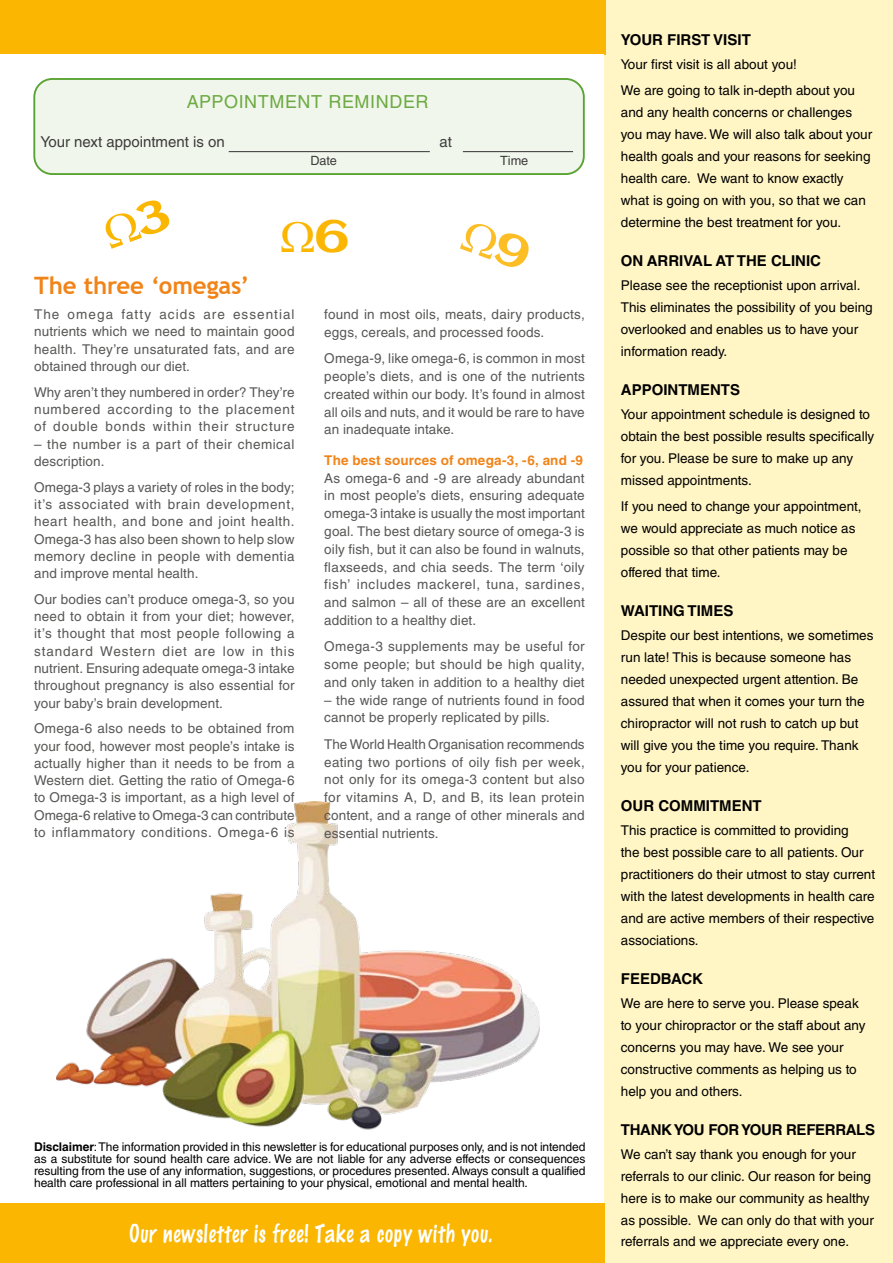
<style>
.page{position:relative;width:893px;height:1263px;background:#fff}
.page>*{position:absolute;margin:0;border:0;box-sizing:border-box;transform-origin:0 0}
.t1{font:45px "Aclonica";color:#fab600}
.t2{font:700 24px "Trebuchet MS";letter-spacing:-.005em;color:#f18419}
.t3{font:600 22.5px "Marker Art";letter-spacing:.04em;color:#fff}
.t4{font:18px "Helvetica LT Std";letter-spacing:.03em;color:#6eab44}
.t5{font:700 15px "Helvetica LT Std";color:#000}
.t6{font:15px "Helvetica LT Std";color:#3c3c3b}
.t7{font:700 15px "Helvetica LT Std";letter-spacing:-.02em;color:#000}
.t8{font:13.5px/17.2px "Helvetica LT Std";letter-spacing:.01em;color:#575756;text-align:justify}
.t9{font:13.5px/21.9px "Helvetica LT Std";color:#000}
.t10{font:13.5px/17.2px "Helvetica LT Std";letter-spacing:.035em;color:#575756}
.t11{font:700 13.5px "Helvetica LT Std";letter-spacing:.01em;color:#f18419}
.t12{font:12.75px "Helvetica LT Std";letter-spacing:-.01em;color:#3c3c3b}
.t13{font:12px/12px "Helvetica LT Std";letter-spacing:-.005em;color:#000;text-align:justify}
.s1{font-weight:700}
</style>
<div class="page">
<div style="left:605px;top:0;width:288px;height:1263px;background:#fff5c5"></div>
<div style="left:0;top:1203px;width:605px;height:60px;background:#fab600"></div>
<div style="left:0;top:0;width:605px;height:55px;background:#fab600"></div>
<div style="left:34px;top:79px;width:550px;height:95px;background:#f1f6ec;border-radius:18px"></div>
<div style="left:33px;top:78px;width:552px;height:97px;border:2px solid #58a332;border-radius:18px"></div>
<hr style="left:229px;top:151px;width:201px;height:1px;background:#333">
<hr style="left:463px;top:151px;width:110px;height:1px;background:#333">
<img style="left:56px;top:801px;width:483px;height:329px">
<h3 class="t4" style="left:187px;top:91px;width:243px">APPOINTMENT REMINDER</h3>
<p class="t6" style="left:41px;top:133px;width:186px">Your next appointment is on</p>
<p class="t6" style="left:439px;top:133px;width:14px">at</p>
<p class="t12" style="left:311px;top:153px;width:28px">Date</p>
<p class="t12" style="left:500px;top:153px;width:30px">Time</p>
<h2 class="t2" style="left:34px;top:271px;width:217px">The three ‘omegas’</h2>
<p class="t8" style="left:34px;top:306px;width:262px">The omega fatty acids are essential nutrients which we need to maintain good health. They’re unsaturated fats, and are obtained through our diet.</p>
<p class="t8" style="left:34px;top:383px;width:262px">Why aren’t they numbered in order? They’re numbered according to the placement of double bonds within their structure</p>
<p class="t10" style="left:34px;top:435px;width:262px">– the number is a part of their chemical description.</p>
<p class="t8" style="left:34px;top:478px;width:262px">Omega-3 plays a variety of roles in the body; it’s associated with brain development, heart health, and bone and joint health.<br>Omega-3 has also been shown to help slow memory decline in people with dementia and improve mental health.</p>
<p class="t8" style="left:34px;top:590px;width:262px">Our bodies can’t produce omega-3, so you need to obtain it from your diet; however, it’s thought that most people following a standard Western diet are low in this nutrient. Ensuring adequate omega-3 intake throughout pregnancy is also essential for your baby’s brain development.</p>
<p class="t8" style="left:34px;top:720px;width:262px">Omega-6 also needs to be obtained from your food, however most people’s intake is actually higher than it needs to be from a Western diet. Getting the ratio of Omega-6 to Omega-3 is important, as a high level of Omega-6 relative to Omega-3 can contribute to inflammatory conditions. Omega-6 is</p>
<h1 class="t1" style="left:314px;top:205px;width:37px">6</h1>
<p class="t8" style="left:324px;top:305px;width:262px;line-height:17.9px">found in most oils, meats, dairy products, eggs, cereals, and processed foods.</p>
<p class="t8" style="left:324px;top:349px;width:262px;line-height:17.9px">Omega-9, like omega-6, is common in most people’s diets, and is one of the nutrients created within our body. It’s found in almost all oils and nuts, and it would be rare to have an inadequate intake.</p>
<p class="t11" style="left:324px;top:452px;width:260px">The best sources of omega-3, -6, and -9</p>
<p class="t8" style="left:324px;top:469px;width:262px;line-height:17.9px">As omega-6 and -9 are already abundant in most people’s diets, ensuring adequate omega-3 intake is usually the most important goal. The best dietary source of omega-3 is oily fish, but it can also be found in walnuts, flaxseeds, and chia seeds. The term ‘oily fish’ includes mackerel, tuna, sardines, and salmon – all of these are an excellent addition to a healthy diet.</p>
<p class="t8" style="left:324px;top:638px;width:262px;line-height:17.9px">Omega-3 supplements may be useful for some people; but should be high quality, and only taken in addition to a healthy diet</p>
<p class="t8" style="left:324px;top:691px;width:262px;line-height:17.9px">– the wide range of nutrients found in food cannot be properly replicated by pills.</p>
<p class="t8" style="left:324px;top:735px;width:262px;line-height:17.9px">The World Health Organisation recommends eating two portions of oily fish per week, not only for its omega-3 content but also for vitamins A, D, and B, its lean protein content, and a range of other minerals and essential nutrients.</p>
<p class="t13" style="left:34px;top:1141px;width:553px"><span class="s1">Disclaimer</span>: The information provided in this newsletter is for educational purposes only, and is not intended as a substitute for sound health care advice. We are not liable for any adverse effects or consequences resulting from the use of any information, suggestions, or procedures presented. Always consult a qualified health care professional in all matters pertaining to your physical, emotional and mental health.</p>
<h3 class="t3" style="left:129px;top:1218px;width:365px">Our newsletter is free! Take a copy with you.</h3>
<p class="t5" style="left:621px;top:30px;width:131px">YOUR FIRST VISIT</p>
<p class="t9" style="left:621px;top:51px;width:236px;line-height:26.2px">Your first visit is all about you!<br>We are going to talk in-depth about you</p>
<p class="t9" style="left:621px;top:101px;width:253px">and any health concerns or challenges you may have. We will also talk about your health goals and your reasons for seeking health care. We want to know exactly what is going on with you, so that we can determine the best treatment for you.</p>
<p class="t5" style="left:621px;top:251px;width:202px">ON ARRIVAL AT THE CLINIC</p>
<p class="t9" style="left:621px;top:274px;width:253px">Please see the receptionist upon arrival.<br>This eliminates the possibility of you being overlooked and enables us to have your information ready.</p>
<p class="t5" style="left:621px;top:380px;width:121px">APPOINTMENTS</p>
<p class="t9" style="left:621px;top:403px;width:255px">Your appointment schedule is designed to obtain the best possible results specifically for you. Please be sure to make up any missed appointments.</p>
<p class="t9" style="left:621px;top:495px;width:242px">If you need to change your appointment, we would appreciate as much notice as possible so that other patients may be offered that time.</p>
<p class="t5" style="left:621px;top:601px;width:114px">WAITING TIMES</p>
<p class="t9" style="left:621px;top:624px;width:254px">Despite our best intentions, we sometimes run late! This is because someone has needed unexpected urgent attention. Be assured that when it comes your turn the chiropractor will not rush to catch up but will give you the time you require. Thank you for your patience.</p>
<p class="t5" style="left:621px;top:796px;width:142px">OUR COMMITMENT</p>
<p class="t9" style="left:621px;top:819px;width:256px">This practice is committed to providing<br>the best possible care to all patients. Our practitioners do their utmost to stay current with the latest developments in health care and are active members of their respective associations.</p>
<p class="t5" style="left:621px;top:969px;width:84px">FEEDBACK</p>
<p class="t9" style="left:621px;top:992px;width:246px">We are here to serve you. Please speak to your chiropractor or the staff about any concerns you may have. We see your constructive comments as helping us to help you and others.</p>
<p class="t7" style="left:621px;top:1120px;width:256px">THANK YOU FOR YOUR REFERRALS</p>
<p class="t9" style="left:621px;top:1143px;width:255px">We can’t say thank you enough for your referrals to our clinic. Our reason for being here is to make our community as healthy as possible. We can only do that with your referrals and we appreciate every one.</p>
</div>
